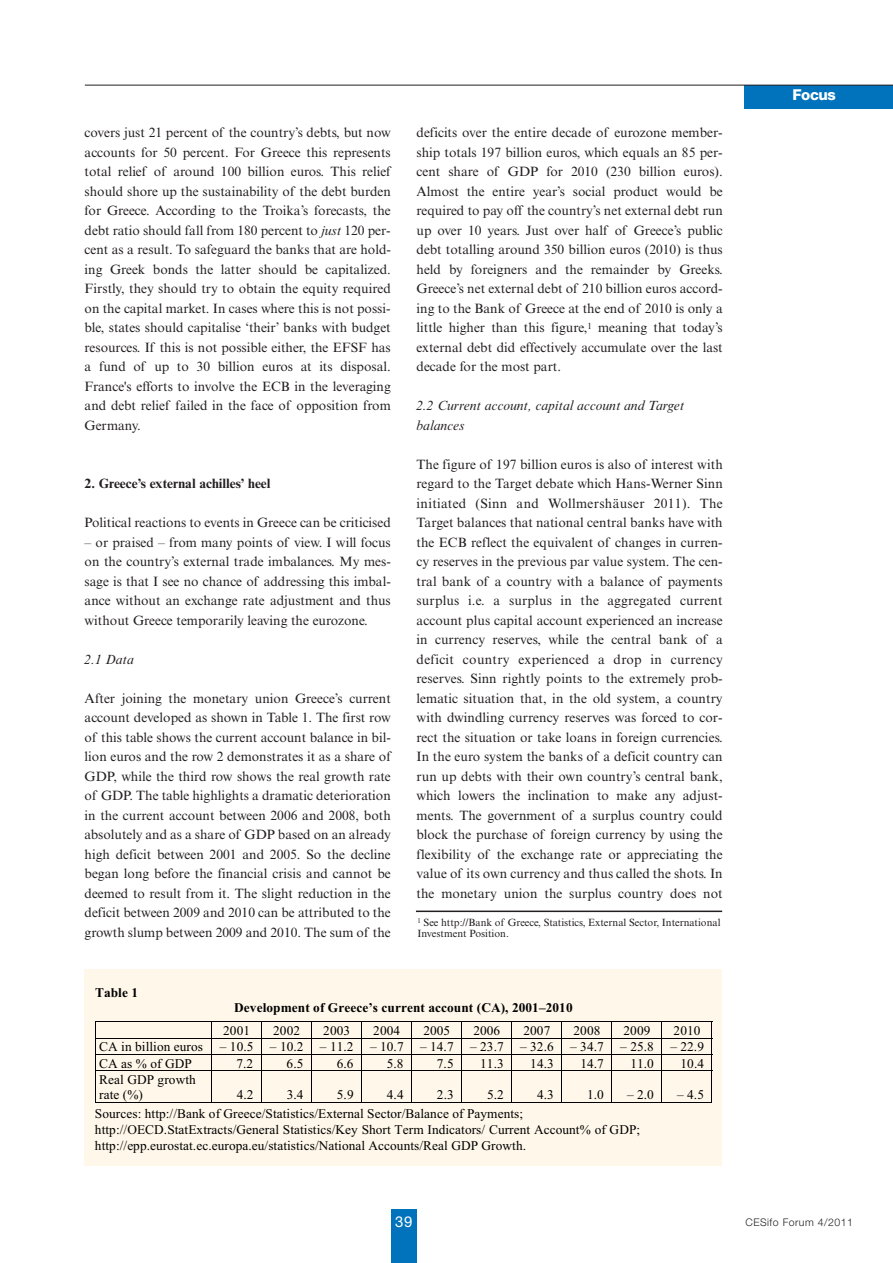
<style>
.page{position:relative;width:893px;height:1263px;background:#fff}
.page>*{position:absolute;margin:0;border:0;box-sizing:border-box;transform-origin:0 0}
.t1{font:800 15px "Helvetica Neue LT Std";letter-spacing:-.025em;color:#fff}
.t2{font:15px "Helvetica Neue LT Std";color:#fff}
.t3{font:13.5px/19.5px "Times New Roman MT Std";color:#231f20;text-align:justify}
.t4{font:italic 13.5px/19.5px "Times New Roman MT Std";color:#231f20}
.t5{font:700 13.5px "Times New Roman MT Std";color:#231f20}
.t6{font:13.35px/15.6px "Times New Roman PSMT+T42";letter-spacing:.005em;color:#000}
.t7{font:13.35px "Times New Roman PS Bold MT+T42";letter-spacing:.005em;color:#000}
.t8{font:10.5px/11.2px "Times New Roman MT Std";color:#231f20}
.t9{font:300 10.5px "Helvetica Neue LT Std";letter-spacing:.045em;color:#231f20}
.s1{font-style:italic}
</style>
<div class="page">
<div style="left:391px;top:1209px;width:25px;height:54px;background:#0073bc"></div>
<div style="left:744px;top:85px;width:148px;height:24px;background:#0073bc"></div>
<hr style="left:85px;top:85px;width:807px;height:1px;background:#231f20">
<div style="left:84px;top:969px;width:638px;height:196px;background:#fef7ea"></div>
<hr style="left:95px;top:1022px;width:617px;height:1px;background:#000">
<hr style="left:95px;top:1038px;width:617px;height:1px;background:#000">
<hr style="left:95px;top:1054px;width:617px;height:1px;background:#000">
<svg style="left:95px;top:1023px;width:1px;height:48px"></svg>
<svg style="left:211px;top:1023px;width:1px;height:48px"></svg>
<svg style="left:261px;top:1023px;width:1px;height:48px"></svg>
<svg style="left:411px;top:1023px;width:1px;height:48px"></svg>
<svg style="left:461px;top:1023px;width:1px;height:48px"></svg>
<svg style="left:511px;top:1023px;width:1px;height:48px"></svg>
<svg style="left:561px;top:1023px;width:1px;height:48px"></svg>
<svg style="left:611px;top:1023px;width:1px;height:48px"></svg>
<svg style="left:661px;top:1023px;width:1px;height:48px"></svg>
<svg style="left:711px;top:1023px;width:1px;height:48px"></svg>
<hr style="left:95px;top:1071px;width:617px;height:1px;background:#000">
<hr style="left:95px;top:1071px;width:1px;height:32px;background:#000">
<hr style="left:95px;top:1102px;width:116px;height:1px;background:#000">
<hr style="left:211px;top:1071px;width:1px;height:32px;background:#000">
<hr style="left:212px;top:1102px;width:49px;height:1px;background:#000">
<hr style="left:261px;top:1071px;width:1px;height:32px;background:#000">
<hr style="left:262px;top:1102px;width:50px;height:1px;background:#000">
<hr style="left:312px;top:1071px;width:1px;height:32px;background:#000">
<hr style="left:312px;top:1102px;width:50px;height:1px;background:#000">
<hr style="left:362px;top:1071px;width:1px;height:32px;background:#000">
<hr style="left:362px;top:1102px;width:49px;height:1px;background:#000">
<hr style="left:411px;top:1071px;width:1px;height:32px;background:#000">
<hr style="left:412px;top:1102px;width:49px;height:1px;background:#000">
<hr style="left:461px;top:1071px;width:1px;height:32px;background:#000">
<hr style="left:462px;top:1102px;width:49px;height:1px;background:#000">
<hr style="left:511px;top:1071px;width:1px;height:32px;background:#000">
<hr style="left:512px;top:1102px;width:49px;height:1px;background:#000">
<hr style="left:561px;top:1071px;width:1px;height:32px;background:#000">
<hr style="left:562px;top:1102px;width:49px;height:1px;background:#000">
<hr style="left:611px;top:1071px;width:1px;height:32px;background:#000">
<hr style="left:612px;top:1102px;width:49px;height:1px;background:#000">
<hr style="left:661px;top:1071px;width:1px;height:32px;background:#000">
<hr style="left:662px;top:1102px;width:49px;height:1px;background:#000">
<hr style="left:711px;top:1071px;width:1px;height:32px;background:#000">
<hr style="left:416px;top:911px;width:306px;height:1px;background:#231f20">
<p class="t3" style="left:85px;top:124px;width:308px">covers just 21 percent of the country’s debts, but now accounts for 50 percent. For Greece this represents total relief of around 100 billion euros. This relief should shore up the sustainability of the debt burden for Greece. According to the Troika’s forecasts, the debt ratio should fall from 180 percent to <span class="s1">just</span> 120 per&shy;cent as a result. To safeguard the banks that are hold&shy;ing Greek bonds the latter should be capitalized.<br>Firstly, they should try to obtain the equity required on the capital market. In cases where this is not possi&shy;ble, states should capitalise ‘their’ banks with budget resources. If this is not possible either, the EFSF has a fund of up to 30 billion euros at its disposal.<br>France's efforts to involve the ECB in the leveraging and debt relief failed in the face of opposition from Germany.</p>
<p class="t5" style="left:85px;top:476px;width:187px">2. Greece’s external achilles’ heel</p>
<p class="t3" style="left:85px;top:514px;width:308px">Political reactions to events in Greece can be criticised</p>
<p class="t3" style="left:85px;top:534px;width:308px">– or praised – from many points of view. I will focus on the country’s external trade imbalances. My mes&shy;sage is that I see no chance of addressing this imbal&shy;ance without an exchange rate adjustment and thus without Greece temporarily leaving the eurozone.</p>
<p class="t4" style="left:85px;top:651px;width:51px">2.1 Data</p>
<p class="t3" style="left:85px;top:690px;width:308px">After joining the monetary union Greece’s current account developed as shown in Table 1. The first row of this table shows the current account balance in bil&shy;lion euros and the row 2 demonstrates it as a share of GDP, while the third row shows the real growth rate of GDP. The table highlights a dramatic deterioration in the current account between 2006 and 2008, both absolutely and as a share of GDP based on an already high deficit between 2001 and 2005. So the decline began long before the financial crisis and cannot be deemed to result from it. The slight reduction in the deficit between 2009 and 2010 can be attributed to the growth slump between 2009 and 2010. The sum of the</p>
<p class="t7" style="left:95px;top:988px;width:45px">Table 1</p>
<p class="t3" style="left:416px;top:124px;width:308px">deficits over the entire decade of eurozone member&shy;ship totals 197 billion euros, which equals an 85 per&shy;cent share of GDP for 2010 (230 billion euros).<br>Almost the entire year’s social product would be required to pay off the country’s net external debt run up over 10 years. Just over half of Greece’s public debt totalling around 350 billion euros (2010) is thus held by foreigners and the remainder by Greeks.<br>Greece’s net external debt of 210 billion euros accord&shy;ing to the Bank of Greece at the end of 2010 is only a little higher than this figure,<sup>1</sup> meaning that today’s external debt did effectively accumulate over the last decade for the most part.</p>
<p class="t4" style="left:416px;top:397px;width:269px">2.2 Current account, capital account and Target balances</p>
<p class="t3" style="left:416px;top:456px;width:308px">The figure of 197 billion euros is also of interest with regard to the Target debate which Hans-Werner Sinn initiated (Sinn and Wollmershäuser 2011). The Target balances that national central banks have with the ECB reflect the equivalent of changes in curren&shy;cy reserves in the previous par value system. The cen&shy;tral bank of a country with a balance of payments surplus i.e. a surplus in the aggregated current account plus capital account experienced an increase in currency reserves, while the central bank of a deficit country experienced a drop in currency reserves. Sinn rightly points to the extremely prob&shy;lematic situation that, in the old system, a country with dwindling currency reserves was forced to cor&shy;rect the situation or take loans in foreign currencies.<br>In the euro system the banks of a deficit country can run up debts with their own country’s central bank, which lowers the inclination to make any adjust&shy;ments. The government of a surplus country could block the purchase of foreign currency by using the flexibility of the exchange rate or appreciating the value of its own currency and thus called the shots. In the monetary union the surplus country does not</p>
<p class="t8" style="left:417px;top:917px;width:305px"><sup>1</sup> See http://Bank of Greece, Statistics, External Sector, International<br>Investment Position.</p>
<p class="t7" style="left:234px;top:1003px;width:340px">Development of Greece’s current account (CA), 2001–2010</p>
<p class="t6" style="left:223px;top:1024px;width:28px">2001</p>
<p class="t6" style="left:273px;top:1024px;width:28px">2002</p>
<p class="t6" style="left:323px;top:1024px;width:28px">2003</p>
<p class="t6" style="left:373px;top:1024px;width:28px">2004</p>
<p class="t6" style="left:423px;top:1024px;width:28px">2005</p>
<p class="t6" style="left:473px;top:1024px;width:28px">2006</p>
<p class="t6" style="left:523px;top:1024px;width:28px">2007</p>
<p class="t6" style="left:573px;top:1024px;width:28px">2008</p>
<p class="t6" style="left:623px;top:1024px;width:28px">2009</p>
<p class="t6" style="left:673px;top:1024px;width:28px">2010</p>
<p class="t6" style="left:99px;top:1040px;width:105px">CA in billion euros</p>
<p class="t6" style="left:220px;top:1040px;width:486px">– 10.5 – 10.2 – 11.2 – 10.7 – 14.7 – 23.7 – 32.6 – 34.7 – 25.8 – 22.9</p>
<p class="t6" style="left:99px;top:1057px;width:94px">CA as % of GDP</p>
<p class="t6" style="left:236px;top:1057px;width:18px">7.2</p>
<p class="t6" style="left:287px;top:1057px;width:18px">6.5</p>
<p class="t6" style="left:337px;top:1057px;width:18px">6.6</p>
<p class="t6" style="left:387px;top:1057px;width:18px">5.8</p>
<p class="t6" style="left:437px;top:1057px;width:18px">7.5</p>
<p class="t6" style="left:480px;top:1057px;width:25px">11.3</p>
<p class="t6" style="left:530px;top:1057px;width:25px">14.3</p>
<p class="t6" style="left:580px;top:1057px;width:25px">14.7</p>
<p class="t6" style="left:630px;top:1057px;width:25px">11.0</p>
<p class="t6" style="left:680px;top:1057px;width:25px">10.4</p>
<p class="t6" style="left:99px;top:1073px;width:98px">Real GDP growth rate (%)</p>
<p class="t6" style="left:237px;top:1088px;width:18px">4.2</p>
<p class="t6" style="left:287px;top:1088px;width:18px">3.4</p>
<p class="t6" style="left:337px;top:1088px;width:18px">5.9</p>
<p class="t6" style="left:387px;top:1088px;width:18px">4.4</p>
<p class="t6" style="left:437px;top:1088px;width:18px">2.3</p>
<p class="t6" style="left:487px;top:1088px;width:18px">5.2</p>
<p class="t6" style="left:537px;top:1088px;width:18px">4.3</p>
<p class="t6" style="left:587px;top:1088px;width:18px">1.0</p>
<p class="t6" style="left:627px;top:1088px;width:28px">– 2.0</p>
<p class="t6" style="left:677px;top:1088px;width:28px">– 4.5</p>
<p class="t6" style="left:95px;top:1107px;width:547px">Sources: http://Bank of Greece/Statistics/External Sector/Balance of Payments; http://OECD.StatExtracts/General Statistics/Key Short Term Indicators/ Current Account% of GDP; http://epp.eurostat.ec.europa.eu/statistics/National Accounts/Real GDP Growth.</p>
<p class="t1" style="left:792px;top:86px;width:45px">Focus</p>
<p class="t2" style="left:395px;top:1213px;width:19px">39</p>
<p class="t9" style="left:745px;top:1216px;width:109px">CESifo Forum 4/2011</p>
</div>
